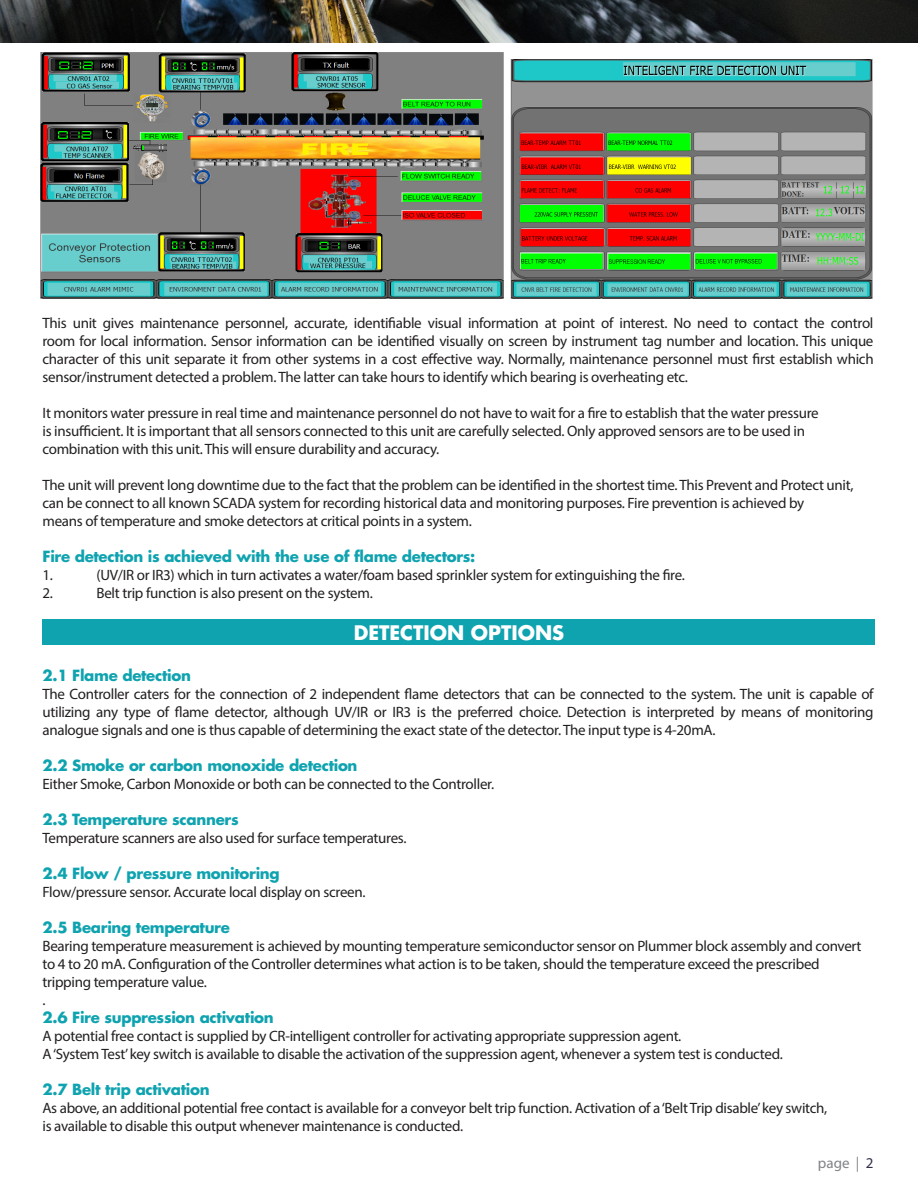
<style>
.page{position:relative;width:918px;height:1188px;background:#fff}
.page>*{position:absolute;margin:0;border:0;box-sizing:border-box;transform-origin:0 0}
.t1{font:700 19.5px "Futura";color:#fff}
.t2{font:15px/18px "Myriad Pro";letter-spacing:-.02em;color:#231f20}
.t3{font:700 15px "Futura";letter-spacing:-.02em;color:#0fa3b0}
.t4{font:15px "Myriad Pro";color:#808285}
.s1{color:#2e3047}
</style>
<div class="page">
<div style="left:43px;top:619px;width:832px;height:26px;background:#0fa3b0"></div>
<img style="left:0;top:0;width:918px;height:43px">
<img style="left:40px;top:52px;width:464px;height:247px">
<img style="left:510px;top:59px;width:363px;height:240px">
<p class="t2" style="left:43px;top:314px;width:833px;text-align:justify">This unit gives maintenance personnel, accurate, identifiable visual information at point of interest. No need to contact the control room for local information. Sensor information can be identified visually on screen by instrument tag number and location. This unique character of this unit separate it from other systems in a cost effective way. Normally, maintenance personnel must first establish which sensor/instrument detected a problem. The latter can take hours to identify which bearing is overheating etc.</p>
<p class="t2" style="left:43px;top:404px;width:778px">It monitors water pressure in real time and maintenance personnel do not have to wait for a fire to establish that the water pressure is insufficient. It is important that all sensors connected to this unit are carefully selected. Only approved sensors are to be used in combination with this unit. This will ensure durability and accuracy.</p>
<p class="t2" style="left:43px;top:476px;width:813px">The unit will prevent long downtime due to the fact that the problem can be identified in the shortest time. This Prevent and Protect unit, can be connect to all known SCADA system for recording historical data and monitoring purposes. Fire prevention is achieved by<br>means of temperature and smoke detectors at critical points in a system.</p>
<p class="t3" style="left:43px;top:547px;width:434px">Fire detection is achieved with the use of flame detectors:</p>
<p class="t2" style="left:43px;top:566px;width:12px">1.</p>
<p class="t2" style="left:97px;top:566px;width:590px">(UV/IR or IR3) which in turn activates a water/foam based sprinkler system for extinguishing the fire.</p>
<p class="t2" style="left:43px;top:584px;width:12px">2.</p>
<p class="t2" style="left:97px;top:584px;width:278px">Belt trip function is also present on the system.</p>
<h1 class="t1" style="left:354px;top:620px;width:212px">DETECTION OPTIONS</h1>
<p class="t3" style="left:43px;top:665px;width:150px">2.1 Flame detection</p>
<p class="t2" style="left:43px;top:685px;width:833px;text-align:justify">The Controller caters for the connection of 2 independent flame detectors that can be connected to the system. The unit is capable of utilizing any type of flame detector, although UV/IR or IR3 is the preferred choice. Detection is interpreted by means of monitoring analogue signals and one is thus capable of determining the exact state of the detector. The input type is 4-20mA.</p>
<p class="t3" style="left:43px;top:755px;width:317px">2.2 Smoke or carbon monoxide detection</p>
<p class="t2" style="left:43px;top:775px;width:453px">Either Smoke, Carbon Monoxide or both can be connected to the Controller.</p>
<p class="t3" style="left:43px;top:809px;width:198px">2.3 Temperature scanners</p>
<p class="t2" style="left:43px;top:829px;width:366px">Temperature scanners are also used for surface temperatures.</p>
<p class="t3" style="left:43px;top:863px;width:239px">2.4 Flow / pressure monitoring</p>
<p class="t2" style="left:43px;top:883px;width:325px">Flow/pressure sensor. Accurate local display on screen.</p>
<p class="t3" style="left:43px;top:917px;width:189px">2.5 Bearing temperature</p>
<p class="t2" style="left:43px;top:937px;width:820px">Bearing temperature measurement is achieved by mounting temperature semiconductor sensor on Plummer block assembly and convert to 4 to 20 mA. Configuration of the Controller determines what action is to be taken, should the temperature exceed the prescribed tripping temperature value.</p>
<p class="t2" style="left:43px;top:991px;width:5px">.</p>
<p class="t3" style="left:43px;top:1007px;width:233px">2.6 Fire suppression activation</p>
<p class="t2" style="left:43px;top:1027px;width:640px">A potential free contact is supplied by CR-intelligent controller for activating appropriate suppression agent.</p>
<p class="t2" style="left:43px;top:1045px;width:742px">A ‘System Test’ key switch is available to disable the activation of the suppression agent, whenever a system test is conducted.</p>
<p class="t3" style="left:43px;top:1079px;width:169px">2.7 Belt trip activation</p>
<p class="t2" style="left:43px;top:1099px;width:786px">As above, an additional potential free contact is available for a conveyor belt trip function. Activation of a ‘Belt Trip disable’ key switch, is available to disable this output whenever maintenance is conducted.</p>
<p class="t4" style="left:818px;top:1154px;width:57px">page | <span class="s1">2</span></p>
</div>
